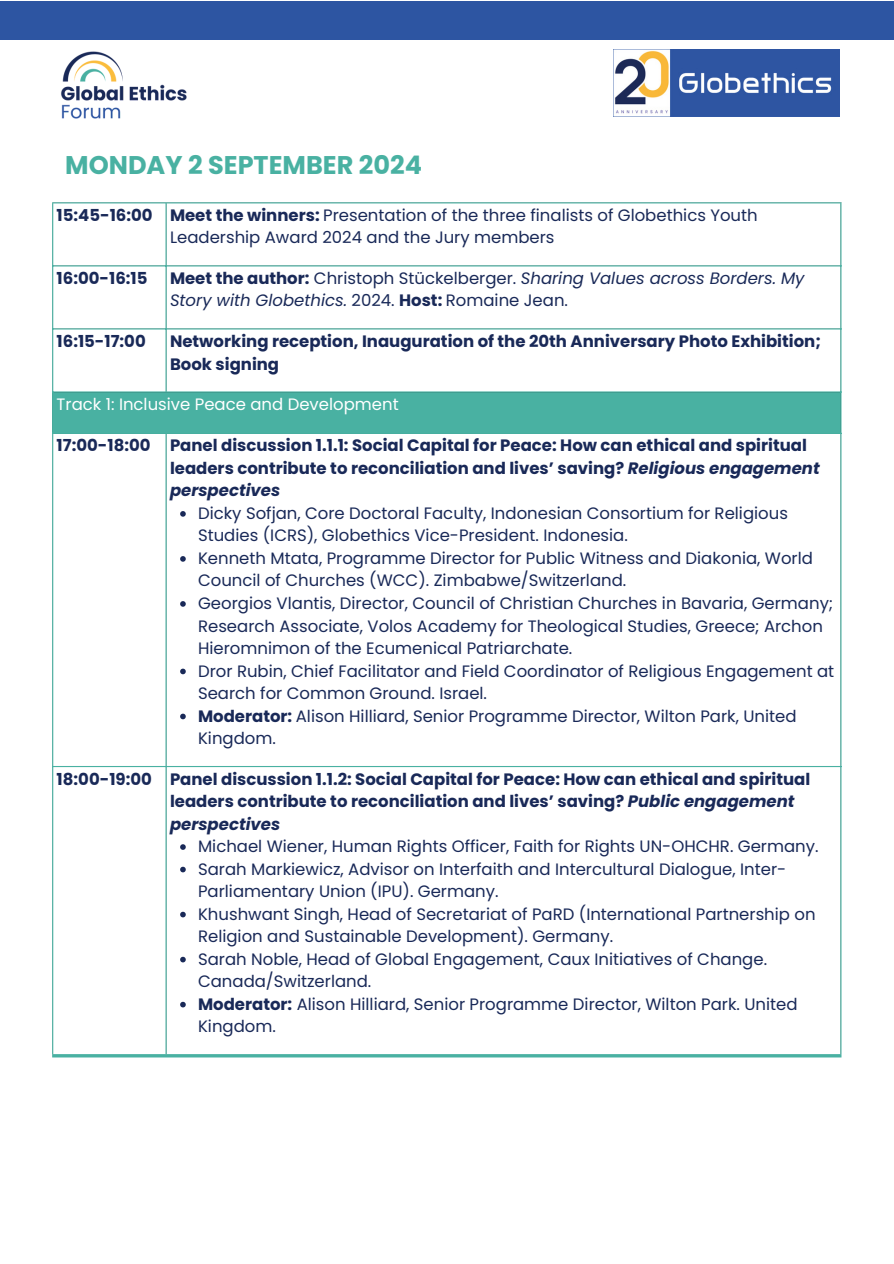
<style>
.page{position:relative;width:894px;height:1264px;background:#fff}
.page>*{position:absolute;margin:0;border:0;box-sizing:border-box;transform-origin:0 0}
.t1{font:700 25.5px "Poppins";color:#49b1a2}
.t2{font:16.5px/22.5px "Poppins";color:#192958}
.t3{font:700 16.5px/22.5px "Poppins";color:#192958}
.t4{font:italic 16.5px/22.5px "Poppins";color:#192958}
.t5{font:16.5px "Poppins";color:#fff}
.s1{font-weight:700}
.s2{font-weight:700;font-style:normal}
.s3{font-style:normal}
.s4{font-style:italic}
</style>
<div class="page">
<div style="left:0;top:1px;width:893px;height:39px;background:#2d55a2"></div>
<div style="left:52px;top:392px;width:789px;height:41px;background:#49b1a2"></div>
<svg style="left:180px;top:511px;width:6px;height:5px"></svg>
<svg style="left:180px;top:556px;width:6px;height:5px"></svg>
<svg style="left:180px;top:601px;width:6px;height:5px"></svg>
<svg style="left:180px;top:668px;width:6px;height:6px"></svg>
<svg style="left:180px;top:713px;width:6px;height:6px"></svg>
<svg style="left:180px;top:844px;width:6px;height:5px"></svg>
<svg style="left:180px;top:866px;width:6px;height:6px"></svg>
<svg style="left:180px;top:911px;width:6px;height:6px"></svg>
<svg style="left:180px;top:956px;width:6px;height:6px"></svg>
<svg style="left:180px;top:1001px;width:6px;height:6px"></svg>
<hr style="left:52px;top:203px;width:1px;height:851px;background:#49b1a2">
<hr style="left:165px;top:203px;width:1px;height:188px;background:#49b1a2">
<hr style="left:165px;top:434px;width:1px;height:620px;background:#49b1a2">
<hr style="left:840px;top:203px;width:1px;height:851px;background:#49b1a2">
<hr style="left:52px;top:202px;width:789px;height:1px;background:#49b1a2">
<hr style="left:52px;top:265px;width:789px;height:1px;background:#49b1a2">
<hr style="left:52px;top:328px;width:789px;height:1px;background:#49b1a2">
<hr style="left:52px;top:391px;width:789px;height:1px;background:#49b1a2">
<hr style="left:52px;top:433px;width:789px;height:1px;background:#49b1a2">
<hr style="left:52px;top:766px;width:789px;height:1px;background:#49b1a2">
<hr style="left:52px;top:1054px;width:789px;height:3px;background:#49b1a2">
<img style="left:61px;top:51px;width:126px;height:68px">
<img style="left:613px;top:49px;width:226px;height:68px">
<p class="t1" style="left:65px;top:147px;width:358px">MONDAY 2 SEPTEMBER 2024</p>
<p class="t3" style="left:57px;top:204px;width:97px">15:45-16:00</p>
<p class="t2" style="left:170px;top:204px;width:589px"><span class="s1">Meet the winners:</span> Presentation of the three finalists of Globethics Youth<br>Leadership Award 2024 and the Jury members</p>
<h1 class="t3" style="left:57px;top:267px;width:92px">16:00-16:15</h1>
<p class="t4" style="left:170px;top:267px;width:636px"><span class="s2">Meet the author:</span> <span class="s3">Christoph Stückelberger.</span> Sharing Values across Borders. My<br>Story with Globethics. <span class="s3">2024.</span> <span class="s2">Host:</span> <span class="s3">Romaine Jean.</span></p>
<p class="t3" style="left:57px;top:330px;width:91px">16:15-17:00</p>
<p class="t3" style="left:170px;top:330px;width:652px">Networking reception, Inauguration of the 20th Anniversary Photo Exhibition;<br>Book signing</p>
<p class="t5" style="left:57px;top:393px;width:343px">Track 1: Inclusive Peace and Development</p>
<p class="t3" style="left:57px;top:434px;width:95px">17:00-18:00</p>
<p class="t3" style="left:170px;top:434px;width:651px">Panel discussion 1.1.1: Social Capital for Peace: How can ethical and spiritual leaders contribute to reconciliation and lives’ saving? <span class="s4">Religious engagement perspectives</span></p>
<p class="t2" style="left:198px;top:502px;width:591px">Dicky Sofjan, Core Doctoral Faculty, Indonesian Consortium for Religious<br>Studies (ICRS), Globethics Vice-President. Indonesia.</p>
<p class="t2" style="left:198px;top:547px;width:616px">Kenneth Mtata, Programme Director for Public Witness and Diakonia, World<br>Council of Churches (WCC). Zimbabwe/Switzerland.</p>
<p class="t2" style="left:198px;top:592px;width:636px">Georgios Vlantis, Director, Council of Christian Churches in Bavaria, Germany;<br>Research Associate, Volos Academy for Theological Studies, Greece; Archon<br>Hieromnimon of the Ecumenical Patriarchate.</p>
<p class="t2" style="left:198px;top:659px;width:637px">Dror Rubin, Chief Facilitator and Field Coordinator of Religious Engagement at<br>Search for Common Ground. Israel.</p>
<p class="t2" style="left:198px;top:704px;width:599px"><span class="s1">Moderator:</span> Alison Hilliard, Senior Programme Director, Wilton Park, United<br>Kingdom.</p>
<p class="t3" style="left:57px;top:767px;width:97px">18:00-19:00</p>
<p class="t3" style="left:170px;top:767px;width:641px">Panel discussion 1.1.2: Social Capital for Peace: How can ethical and spiritual leaders contribute to reconciliation and lives’ saving? <span class="s4">Public engagement perspectives</span></p>
<p class="t2" style="left:198px;top:835px;width:621px">Michael Wiener, Human Rights Officer, Faith for Rights UN-OHCHR. Germany.</p>
<p class="t2" style="left:198px;top:857px;width:589px">Sarah Markiewicz, Advisor on Interfaith and Intercultural Dialogue, Inter-<br>Parliamentary Union (IPU). Germany.</p>
<p class="t2" style="left:198px;top:902px;width:619px">Khushwant Singh, Head of Secretariat of PaRD (International Partnership on<br>Religion and Sustainable Development). Germany.</p>
<p class="t2" style="left:198px;top:947px;width:570px">Sarah Noble, Head of Global Engagement, Caux Initiatives of Change.<br>Canada/Switzerland.</p>
<p class="t2" style="left:198px;top:992px;width:601px"><span class="s1">Moderator:</span> Alison Hilliard, Senior Programme Director, Wilton Park. United<br>Kingdom.</p>
</div>
